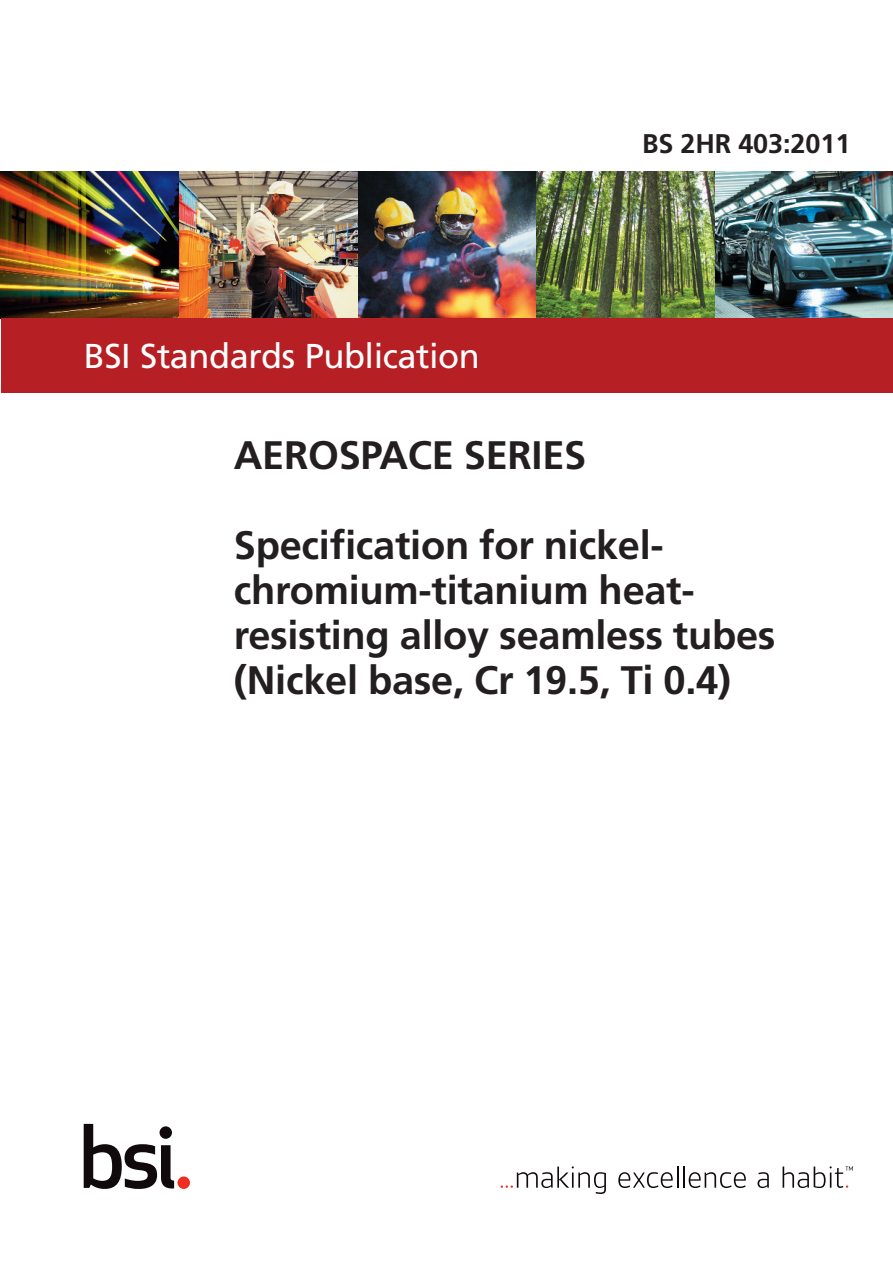
<style>
.page{position:relative;width:893px;height:1263px;background:#fff}
.page>*{position:absolute;margin:0;border:0;box-sizing:border-box;transform-origin:0 0}
.t1{font:700 39.75px/45px "Frutiger";letter-spacing:-.005em;color:#231f20}
.t2{font:34.5px "Frutiger LT Std";letter-spacing:-.015em;color:#fff}
.t3{font:700 27px "Frutiger";letter-spacing:-.005em;color:#231f20}
</style>
<div class="page">
<img style="left:1px;top:172px;width:179px;height:146px">
<img style="left:180px;top:172px;width:178px;height:146px">
<img style="left:358px;top:172px;width:179px;height:146px">
<img style="left:537px;top:172px;width:178px;height:146px">
<img style="left:715px;top:172px;width:178px;height:146px">
<div style="left:1px;top:318px;width:892px;height:75px;background:#b62024"></div>
<svg style="left:501px;top:1166px;width:105px;height:28px"></svg>
<svg style="left:618px;top:1166px;width:60px;height:22px"></svg>
<hr style="left:683px;top:1166px;width:2px;height:22px;background:#110a0c">
<svg style="left:689px;top:1172px;width:57px;height:16px"></svg>
<svg style="left:757px;top:1172px;width:12px;height:16px"></svg>
<svg style="left:783px;top:1166px;width:70px;height:22px"></svg>
<svg style="left:84px;top:1124px;width:90px;height:65px"></svg>
<div style="left:178px;top:1176px;width:12px;height:13px;background:#ee2e22;border-radius:50%"></div>
<p class="t3" style="left:642px;top:128px;width:210px">BS 2HR 403:2011</p>
<p class="t2" style="left:84px;top:336px;width:397px">BSI Standards Publication</p>
<p class="t1" style="left:234px;top:432px;width:354px">AEROSPACE SERIES</p>
<p class="t1" style="left:234px;top:522px;width:543px">Specification for nickel&shy;chromium-titanium heat&shy;resisting alloy seamless tubes (Nickel base, Cr 19.5, Ti 0.4)</p>
</div>
